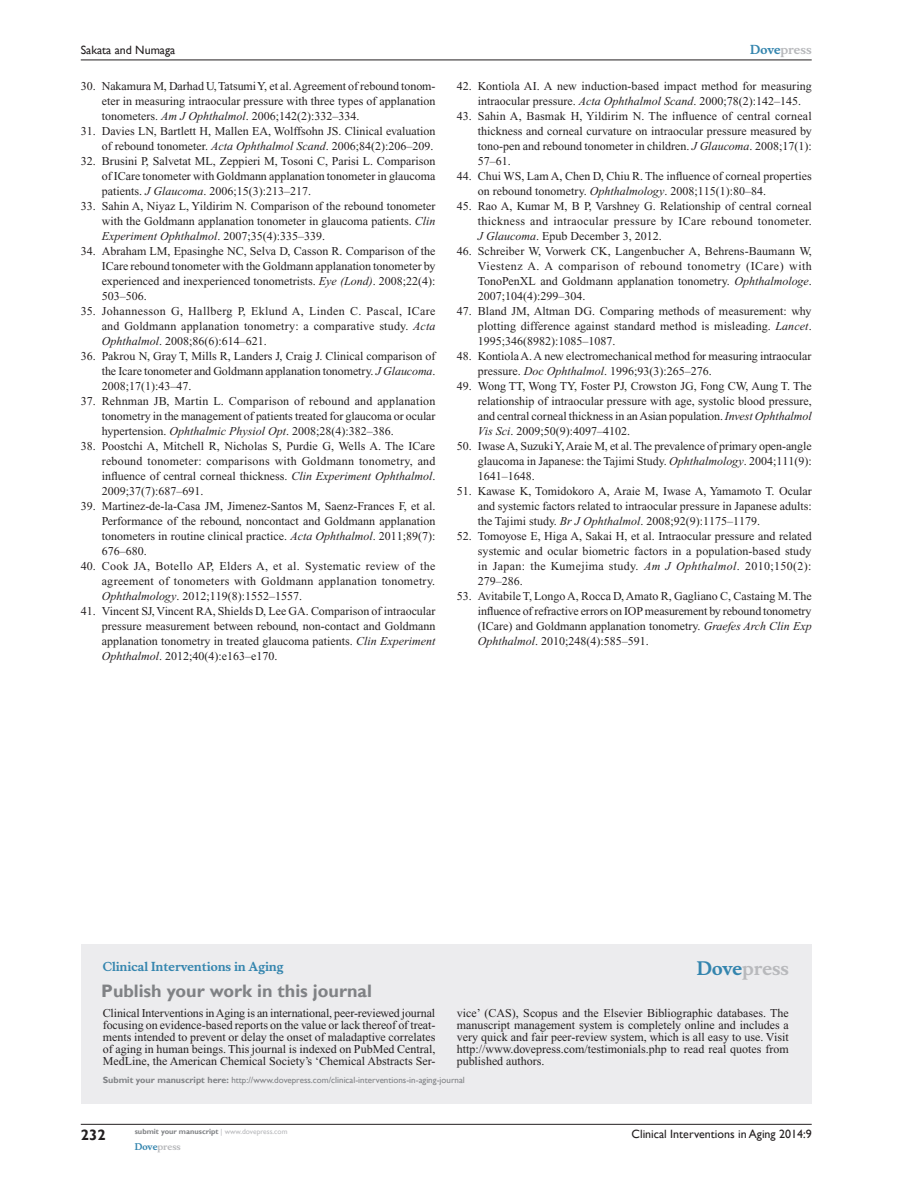
<style>
.page{position:relative;width:918px;height:1188px;background:#fff}
.page>*{position:absolute;margin:0;border:0;box-sizing:border-box;transform-origin:0 0}
.PromBx-H1{font:700 18px "Gill Sans";color:#808285}
.PromBx-Brand{font:700 18px "Musee";color:#b8b9bc}
.t1{font:700 15px "Gill Sans";color:#231f20}
.RefNL2{font:12px/15px "Times New Roman";color:#231f20;text-align:justify}
.PromBx-Tx{font:12px/12px "Times New Roman";color:#231f20;text-align:justify}
.t2{font:12px "Gill Sans";color:#231f20}
.PromBx-JrnlName{font:700 12px "Musee";color:#3485ae}
.t3{font:700 12px "Musee";color:#b8b9bc}
.PromBx-SubmitMssWebA{font:9px "Gill Sans";color:#808285}
.t4{font:700 9px "Musee";color:#b8b9bc}
.t5{font:700 7.5px "Gill Sans";color:#808285}
.s1{font-style:italic}
.s2{color:#3485ae}
.s3{font-weight:700}
.s4{font-weight:400;color:#b8b9bc}
</style>
<div class="page">
<div style="left:81px;top:944px;width:731px;height:159px;background:#ececee"></div>
<hr style="left:81px;top:1124px;width:731px;height:1px;background:#231f20">
<hr style="left:81px;top:60px;width:731px;height:1px;background:#231f20">
<p class="t2" style="left:81px;top:43px;width:96px">Sakata and Numaga</p>
<p class="RefNL2" style="left:102px;top:79px;width:335px;text-indent:-21px">30. Nakamura M, Darhad U, Tatsumi Y, et al. Agreement of rebound tonom&shy;eter in measuring intraocular pressure with three types of applanation tonometers. <span class="s1">Am J Ophthalmol</span>. 2006;142(2):332–334.</p>
<p class="RefNL2" style="left:81px;top:124px;width:356px;text-align:right">31. Davies LN, Bartlett H, Mallen EA, Wolffsohn JS. Clinical evaluation of rebound tonometer. <span class="s1">Acta Ophthalmol Scand</span>. 2006;84(2):206–209.</p>
<p class="RefNL2" style="left:102px;top:154px;width:335px;text-indent:-21px">32. Brusini P, Salvetat ML, Zeppieri M, Tosoni C, Parisi L. Comparison of ICare tonometer with Goldmann applanation tonometer in glaucoma patients. <span class="s1">J Glaucoma</span>. 2006;15(3):213–217.</p>
<p class="RefNL2" style="left:102px;top:199px;width:335px;text-indent:-21px">33. Sahin A, Niyaz L, Yildirim N. Comparison of the rebound tonometer with the Goldmann applanation tonometer in glaucoma patients. <span class="s1">Clin Experiment Ophthalmol</span>. 2007;35(4):335–339.</p>
<p class="RefNL2" style="left:102px;top:244px;width:335px;text-indent:-21px">34. Abraham LM, Epasinghe NC, Selva D, Casson R. Comparison of the ICare rebound tonometer with the Goldmann applanation tonometer by experienced and inexperienced tonometrists. <span class="s1">Eye (Lond)</span>. 2008;22(4):<br>503–506.</p>
<p class="RefNL2" style="left:102px;top:304px;width:335px;text-indent:-21px">35. Johannesson G, Hallberg P, Eklund A, Linden C. Pascal, ICare and Goldmann applanation tonometry: a comparative study. <span class="s1">Acta Ophthalmol</span>. 2008;86(6):614–621.</p>
<p class="RefNL2" style="left:102px;top:349px;width:335px;text-indent:-21px">36. Pakrou N, Gray T, Mills R, Landers J, Craig J. Clinical comparison of the Icare tonometer and Goldmann applanation tonometry. <span class="s1">J Glaucoma</span>.<br>2008;17(1):43–47.</p>
<p class="RefNL2" style="left:102px;top:394px;width:335px;text-indent:-21px">37. Rehnman JB, Martin L. Comparison of rebound and applanation tonometry in the management of patients treated for glaucoma or ocular hypertension. <span class="s1">Ophthalmic Physiol Opt</span>. 2008;28(4):382–386.</p>
<p class="RefNL2" style="left:102px;top:439px;width:335px;text-indent:-21px">38. Poostchi A, Mitchell R, Nicholas S, Purdie G, Wells A. The ICare rebound tonometer: comparisons with Goldmann tonometry, and influence of central corneal thickness. <span class="s1">Clin Experiment Ophthalmol</span>.<br>2009;37(7):687–691.</p>
<p class="RefNL2" style="left:102px;top:499px;width:335px;text-indent:-21px">39. Martinez-de-la-Casa JM, Jimenez-Santos M, Saenz-Frances F, et al.<br>Performance of the rebound, noncontact and Goldmann applanation tonometers in routine clinical practice. <span class="s1">Acta Ophthalmol</span>. 2011;89(7):<br>676–680.</p>
<p class="RefNL2" style="left:102px;top:559px;width:335px;text-indent:-21px">40. Cook JA, Botello AP, Elders A, et al. Systematic review of the agreement of tonometers with Goldmann applanation tonometry.<br><span class="s1">Ophthalmology</span>. 2012;119(8):1552–1557.</p>
<p class="RefNL2" style="left:102px;top:604px;width:335px;text-indent:-21px">41. Vincent SJ, Vincent RA, Shields D, Lee GA. Comparison of intraocular pressure measurement between rebound, non-contact and Goldmann applanation tonometry in treated glaucoma patients. <span class="s1">Clin Experiment Ophthalmol</span>. 2012;40(4):e163–e170.</p>
<p class="t3" style="left:750px;top:43px;width:63px"><span class="s2">Dove</span>press</p>
<p class="RefNL2" style="left:478px;top:79px;width:335px;text-indent:-21px">42. Kontiola AI. A new induction-based impact method for measuring intraocular pressure. <span class="s1">Acta Ophthalmol Scand</span>. 2000;78(2):142–145.</p>
<p class="RefNL2" style="left:478px;top:109px;width:335px;text-indent:-21px">43. Sahin A, Basmak H, Yildirim N. The influence of central corneal thickness and corneal curvature on intraocular pressure measured by tono-pen and rebound tonometer in children. <span class="s1">J Glaucoma</span>. 2008;17(1):<br>57–61.</p>
<p class="RefNL2" style="left:478px;top:169px;width:335px;text-indent:-21px">44. Chui WS, Lam A, Chen D, Chiu R. The influence of corneal properties on rebound tonometry. <span class="s1">Ophthalmology</span>. 2008;115(1):80–84.</p>
<p class="RefNL2" style="left:478px;top:199px;width:335px;text-indent:-21px">45. Rao A, Kumar M, B P, Varshney G. Relationship of central corneal thickness and intraocular pressure by ICare rebound tonometer.<br><span class="s1">J Glaucoma</span>. Epub December 3, 2012.</p>
<p class="RefNL2" style="left:478px;top:244px;width:336px;text-indent:-21px">46. Schreiber W, Vorwerk CK, Langenbucher A, Behrens-Baumann W, Viestenz A. A comparison of rebound tonometry (ICare) with TonoPenXL and Goldmann applanation tonometry. <span class="s1">Ophthalmologe</span>.<br>2007;104(4):299–304.</p>
<p class="RefNL2" style="left:478px;top:304px;width:335px;text-indent:-21px">47. Bland JM, Altman DG. Comparing methods of measurement: why plotting difference against standard method is misleading. <span class="s1">Lancet</span>.<br>1995;346(8982):1085–1087.</p>
<p class="RefNL2" style="left:478px;top:349px;width:335px;text-indent:-21px">48. Kontiola A. A new electromechanical method for measuring intraocular pressure. <span class="s1">Doc Ophthalmol</span>. 1996;93(3):265–276.</p>
<p class="RefNL2" style="left:478px;top:379px;width:335px;text-indent:-21px">49. Wong TT, Wong TY, Foster PJ, Crowston JG, Fong CW, Aung T. The relationship of intraocular pressure with age, systolic blood pressure, and central corneal thickness in an Asian population. <span class="s1">Invest Ophthalmol Vis Sci</span>. 2009;50(9):4097–4102.</p>
<p class="RefNL2" style="left:478px;top:439px;width:335px;text-indent:-21px">50. Iwase A, Suzuki Y, Araie M, et al. The prevalence of primary open-angle glaucoma in Japanese: the Tajimi Study. <span class="s1">Ophthalmology</span>. 2004;111(9):<br>1641–1648.</p>
<p class="RefNL2" style="left:478px;top:484px;width:335px;text-indent:-21px">51. Kawase K, Tomidokoro A, Araie M, Iwase A, Yamamoto T. Ocular and systemic factors related to intraocular pressure in Japanese adults: the Tajimi study. <span class="s1">Br J Ophthalmol</span>. 2008;92(9):1175–1179.</p>
<p class="RefNL2" style="left:478px;top:529px;width:335px;text-indent:-21px">52. Tomoyose E, Higa A, Sakai H, et al. Intraocular pressure and related systemic and ocular biometric factors in a population-based study in Japan: the Kumejima study. <span class="s1">Am J Ophthalmol</span>. 2010;150(2):<br>279–286.</p>
<p class="RefNL2" style="left:478px;top:589px;width:335px;text-indent:-21px">53. Avitabile T, Longo A, Rocca D, Amato R, Gagliano C, Castaing M. The influence of refractive errors on IOP measurement by rebound tonometry (ICare) and Goldmann applanation tonometry. <span class="s1">Graefes Arch Clin Exp Ophthalmol</span>. 2010;248(4):585–591.</p>
<p class="PromBx-JrnlName" style="left:103px;top:959px;width:182px">Clinical Interventions in Aging</p>
<p class="PromBx-H1" style="left:101px;top:980px;width:272px">Publish your work in this journal</p>
<p class="PromBx-Brand" style="left:697px;top:958px;width:94px"><span class="s2">Dove</span>press</p>
<p class="PromBx-Tx" style="left:103px;top:1007px;width:334px">Clinical Interventions in Aging is an international, peer-reviewed journal focusing on evidence-based reports on the value or lack thereof of treat&shy;ments intended to prevent or delay the onset of maladaptive correlates of aging in human beings. This journal is indexed on PubMed Central, MedLine, the American Chemical Society’s ‘Chemical Abstracts Ser-</p>
<p class="PromBx-Tx" style="left:457px;top:1007px;width:333px">vice’ (CAS), Scopus and the Elsevier Bibliographic databases. The manuscript management system is completely online and includes a very quick and fair peer-review system, which is all easy to use. Visit http://www.dovepress.com/testimonials.php to read real quotes from published authors.</p>
<p class="PromBx-SubmitMssWebA" style="left:103px;top:1075px;width:364px"><span class="s3">Submit your manuscript here:</span> http://www.dovepress.com/clinical-interventions-in-aging-journal</p>
<p class="t1" style="left:81px;top:1126px;width:26px">232</p>
<p class="t5" style="left:135px;top:1127px;width:154px">submit your manuscript <span class="s4">| www.dovepress.com</span></p>
<p class="t4" style="left:135px;top:1141px;width:48px"><span class="s2">Dove</span>press</p>
<p class="t2" style="left:632px;top:1127px;width:182px">Clinical Interventions in Aging 2014:9</p>
</div>
